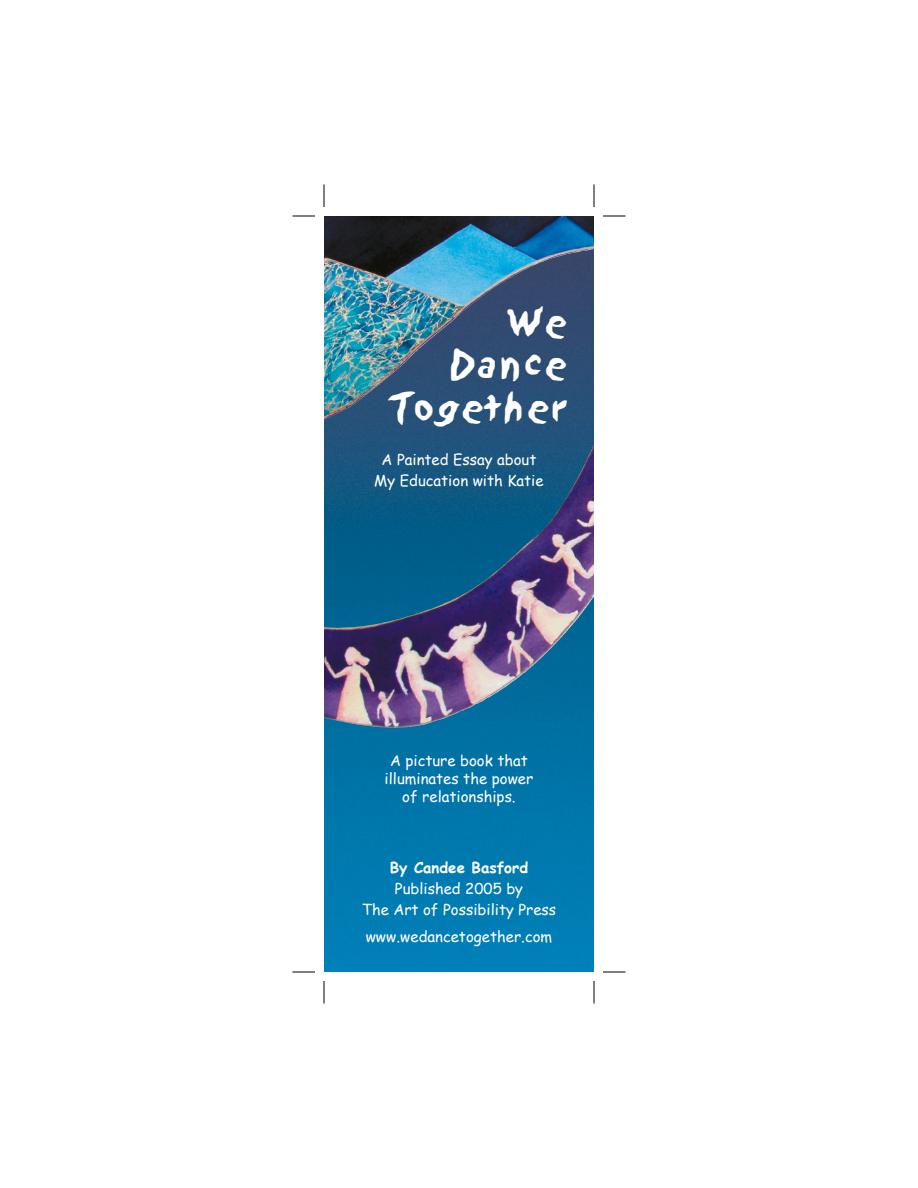
<style>
.page{position:relative;width:918px;height:1188px;background:#fff}
.page>*{position:absolute;margin:0;border:0;box-sizing:border-box;transform-origin:0 0}
.t1{font:35.7px/42.9px "Sand";color:#fff;text-align:right}
.t2{font:15px/21px "Comic Sans MS";color:#fff;text-align:center}
.t3{font:700 15px "Comic Sans MS";color:#fff}
</style>
<div class="page">
<img style="left:324px;top:292px;width:270px;height:680px">
<img style="left:586px;top:412px;width:8px;height:196px">
<img style="left:324px;top:216px;width:270px;height:76px">
<svg style="left:292px;top:216px;width:23px;height:1px"></svg>
<svg style="left:603px;top:216px;width:23px;height:1px"></svg>
<svg style="left:292px;top:972px;width:23px;height:1px"></svg>
<svg style="left:603px;top:972px;width:23px;height:1px"></svg>
<svg style="left:324px;top:184px;width:1px;height:23px"></svg>
<svg style="left:324px;top:981px;width:1px;height:23px"></svg>
<svg style="left:594px;top:184px;width:1px;height:23px"></svg>
<svg style="left:594px;top:981px;width:1px;height:23px"></svg>
<h1 class="t1" style="left:394px;top:301px;width:174px">We<br>Dance<br>Together</h1>
<p class="t2" style="left:374px;top:448px;width:171px">A Painted Essay about<br>My Education with Katie</p>
<p class="t2" style="left:385px;top:751px;width:150px;line-height:18px">A picture book that illuminates the power of relationships.</p>
<p class="t3" style="left:390px;top:857px;width:140px">By Candee Basford</p>
<p class="t2" style="left:362px;top:878px;width:196px">Published 2005 by<br>The Art of Possibility Press</p>
<p class="t2" style="left:366px;top:926px;width:188px">www.wedancetogether.com</p>
</div>
